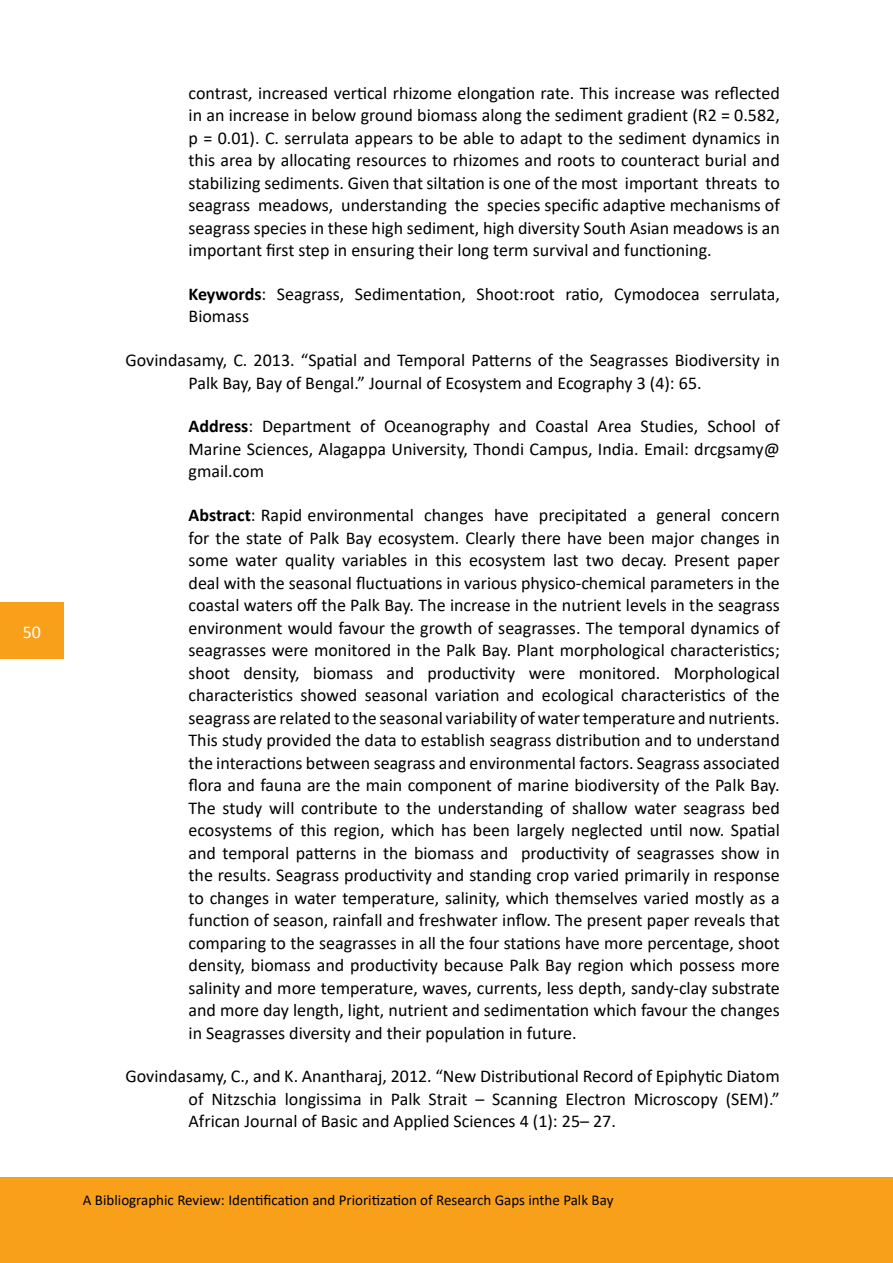
<style>
.page{position:relative;width:893px;height:1263px;background:#fff}
.page>*{position:absolute;margin:0;border:0;box-sizing:border-box;transform-origin:0 0}
.t1{font:18px/22.5px "Calibri";color:#000;text-align:justify}
.t2{font:18px "Calibri";color:#fff}
.t3{font:15px "Calibri";color:#000}
.s1{font-weight:700}
</style>
<div class="page">
<div style="left:0;top:1177px;width:893px;height:86px;background:#f9a01b"></div>
<div style="left:0;top:602px;width:64px;height:56px;background:#f9a01b"></div>
<p class="t2" style="left:23px;top:619px;width:20px">50</p>
<p class="t1" style="left:189px;top:81px;width:593px">contrast, increased vertical rhizome elongation rate. This increase was reflected in an increase in below ground biomass along the sediment gradient (R2 = 0.582, p = 0.01). C. serrulata appears to be able to adapt to the sediment dynamics in this area by allocating resources to rhizomes and roots to counteract burial and stabilizing sediments. Given that siltation is one of the most important threats to seagrass meadows, understanding the species specific adaptive mechanisms of seagrass species in these high sediment, high diversity South Asian meadows is an important first step in ensuring their long term survival and functioning.</p>
<p class="t1" style="left:189px;top:282px;width:593px"><span class="s1">Keywords</span>: Seagrass, Sedimentation, Shoot:root ratio, Cymodocea serrulata,<br>Biomass</p>
<p class="t1" style="left:189px;top:348px;width:593px;text-indent:-63px">Govindasamy, C. 2013. “Spatial and Temporal Patterns of the Seagrasses Biodiversity in<br>Palk Bay, Bay of Bengal.” Journal of Ecosystem and Ecography 3 (4): 65.</p>
<p class="t1" style="left:189px;top:415px;width:593px"><span class="s1">Address</span>: Department of Oceanography and Coastal Area Studies, School of Marine Sciences, Alagappa University, Thondi Campus, India. Email: drcgsamy@ gmail.com</p>
<p class="t1" style="left:189px;top:503px;width:593px"><span class="s1">Abstract</span>: Rapid environmental changes have precipitated a general concern for the state of Palk Bay ecosystem. Clearly there have been major changes in some water quality variables in this ecosystem last two decay. Present paper deal with the seasonal fluctuations in various physico-chemical parameters in the coastal waters off the Palk Bay. The increase in the nutrient levels in the seagrass environment would favour the growth of seagrasses. The temporal dynamics of seagrasses were monitored in the Palk Bay. Plant morphological characteristics; shoot density, biomass and productivity were monitored. Morphological characteristics showed seasonal variation and ecological characteristics of the seagrass are related to the seasonal variability of water temperature and nutrients.<br>This study provided the data to establish seagrass distribution and to understand the interactions between seagrass and environmental factors. Seagrass associated flora and fauna are the main component of marine biodiversity of the Palk Bay.<br>The study will contribute to the understanding of shallow water seagrass bed ecosystems of this region, which has been largely neglected until now. Spatial and temporal patterns in the biomass and productivity of seagrasses show in the results. Seagrass productivity and standing crop varied primarily in response to changes in water temperature, salinity, which themselves varied mostly as a function of season, rainfall and freshwater inflow. The present paper reveals that comparing to the seagrasses in all the four stations have more percentage, shoot density, biomass and productivity because Palk Bay region which possess more salinity and more temperature, waves, currents, less depth, sandy-clay substrate and more day length, light, nutrient and sedimentation which favour the changes in Seagrasses diversity and their population in future.</p>
<p class="t1" style="left:189px;top:1065px;width:593px;text-indent:-63px">Govindasamy, C., and K. Anantharaj, 2012. “New Distributional Record of Epiphytic Diatom of Nitzschia longissima in Palk Strait – Scanning Electron Microscopy (SEM).” African Journal of Basic and Applied Sciences 4 (1): 25– 27.</p>
<p class="t3" style="left:83px;top:1190px;width:532px">A Bibliographic Review: Identification and Prioritization of Research Gaps inthe Palk Bay</p>
</div>
